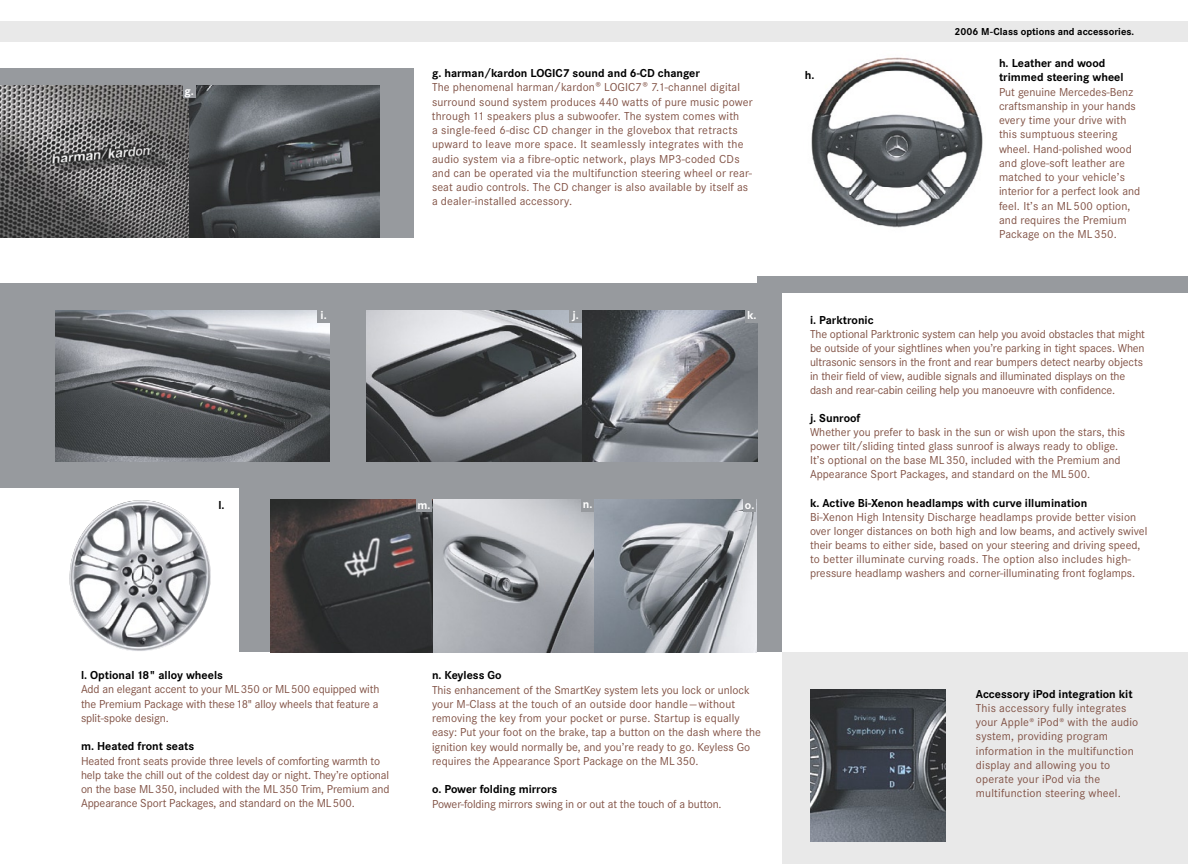
<style>
.page{position:relative;width:1188px;height:864px;background:#fff}
.page>*{position:absolute;margin:0;border:0;box-sizing:border-box;transform-origin:0 0}
.t1{font:12px/14.2px "Corporate S";color:#815245}
.t2{font:700 12px "Corporate S";color:#fff}
.t3{font:700 12px "Corporate S";color:#000}
.t4{font:700 10.5px "Corporate S";color:#000}
.s1{font-weight:700;color:#000}
.s2{font-size:10.5px}
</style>
<div class="page">
<div style="left:0;top:68px;width:413px;height:169px;background:#979a9e"></div>
<div style="left:0;top:283px;width:782px;height:204px;background:#979a9e"></div>
<div style="left:239px;top:479px;width:543px;height:173px;background:#979a9e"></div>
<img style="left:811px;top:57px;width:172px;height:171px">
<div style="left:757px;top:276px;width:431px;height:17px;background:#979a9e"></div>
<img style="left:0;top:85px;width:379px;height:152px">
<img style="left:270px;top:500px;width:486px;height:152px">
<div style="left:743px;top:499px;width:13px;height:13px;background:#979a9e"></div>
<div style="left:416px;top:499px;width:16px;height:13px;background:#979a9e"></div>
<div style="left:581px;top:500px;width:13px;height:12px;background:#979a9e"></div>
<div style="left:0;top:21px;width:1188px;height:21px;background:#e9e9e9"></div>
<div style="left:183px;top:85px;width:12px;height:13px;background:#979a9e"></div>
<div style="left:782px;top:652px;width:406px;height:212px;background:#e9e9e9"></div>
<img style="left:69px;top:500px;width:142px;height:151px">
<img style="left:366px;top:310px;width:392px;height:152px">
<img style="left:55px;top:310px;width:275px;height:152px">
<div style="left:317px;top:310px;width:13px;height:13px;background:#979a9e"></div>
<div style="left:569px;top:310px;width:13px;height:13px;background:#979a9e"></div>
<div style="left:746px;top:310px;width:12px;height:13px;background:#979a9e"></div>
<img style="left:810px;top:690px;width:136px;height:151px">
<p class="t2" style="left:184px;top:84px;width:11px">g.</p>
<p class="t3" style="left:218px;top:498px;width:8px">l.</p>
<p class="t1" style="left:432px;top:66px;width:322px"><span class="s1">g. harman/kardon LOGIC7 sound and 6-CD changer<br></span>The phenomenal harman/kardon® LOGIC7® 7.1-channel digital surround sound system produces 440 watts of pure music power through 11 speakers plus a subwoofer. The system comes with<br>a single-feed 6-disc CD changer in the glovebox that retracts upward to leave more space. It seamlessly integrates with the audio system via a fibre-optic network, plays MP3-coded CDs and can be operated via the multifunction steering wheel or rear&shy;seat audio controls. The CD changer is also available by itself as a dealer-installed accessory.</p>
<p class="t2" style="left:321px;top:308px;width:8px">i.</p>
<p class="t2" style="left:572px;top:308px;width:8px">j.</p>
<p class="t2" style="left:747px;top:308px;width:11px">k.</p>
<p class="t2" style="left:418px;top:498px;width:15px">m.</p>
<p class="t2" style="left:583px;top:497px;width:11px">n.</p>
<p class="t2" style="left:745px;top:498px;width:11px">o.</p>
<p class="t1" style="left:81px;top:668px;width:300px"><span class="s1">l. Optional 18" alloy wheels<br></span>Add an elegant accent to your ML 350 or ML 500 equipped with the Premium Package with these18" alloy wheels that feature a split-spoke design.</p>
<p class="t1" style="left:81px;top:739px;width:310px"><span class="s1">m. Heated front seats<br></span>Heated front seats provide three levels of comforting warmth to help take the chill out of the coldest day or night. They’re optional on the base ML 350, included with the ML 350 Trim, Premium and Appearance Sport Packages, and standard on the ML 500.</p>
<p class="t1" style="left:432px;top:668px;width:331px"><span class="s1">n. Keyless Go<br></span>This enhancement of the SmartKey system lets you lock or unlock your M-Class at the touch of an outside door handle — without removing the key from your pocket or purse. Startup is equally easy: Put your foot on the brake, tap a button on the dash where the ignition key would normally be, and you’re ready to go. Keyless Go requires the Appearance Sport Package on the ML 350.</p>
<p class="t1" style="left:432px;top:782px;width:291px"><span class="s1">o. Power folding mirrors<br></span>Power-folding mirrors swing in or out at the touch of a button.</p>
<p class="t3" style="left:805px;top:68px;width:11px">h.</p>
<p class="t4" style="left:955px;top:26px;width:181px">2006 M-Class options and accessories.</p>
<p class="t1" style="left:999px;top:56px;width:143px"><span class="s1">h. Leather and wood trimmed steering wheel<br></span>Put genuine Mercedes-Benz craftsmanship in your hands every time your drive with this sumptuous steering wheel. Hand-polished wood and glove-soft leather are matched to your vehicle’s interior for a perfect look and feel. It’s an ML 500 option, and requires the Premium<br>Package on the ML 350.</p>
<p class="t1" style="left:810px;top:313px;width:337px"><span class="s1">i. Parktronic<br></span>The optional Parktronic system can help you avoid obstacles that might be outside of your sightlines when you’re parking in tight spaces. When ultrasonic sensors in the front and rear bumpers detect nearby objects in their field of view, audible signals and illuminated displays on the dash and rear-cabin ceiling help you manoeuvre with confidence.</p>
<p class="t1" style="left:810px;top:411px;width:317px"><span class="s1">j. Sunroof<br></span>Whether you prefer to bask in the sun or wish upon the stars, this power tilt/sliding tinted glass sunroof is always ready to oblige.<br>It’s optional on the base ML 350, included with the Premium and Appearance Sport Packages, and standard on the ML 500.</p>
<p class="t1" style="left:810px;top:496px;width:339px"><span class="s1">k. Active Bi-Xenon headlamps with curve illumination<br></span>Bi-Xenon High Intensity Discharge headlamps provide better vision over longer distances on both high and low beams, and actively swivel their beams to either side, based on your steering and driving speed, to better illuminate curving roads. The option also includes high&shy;pressure headlamp washers and corner-illuminating front foglamps.</p>
<p class="t1" style="left:976px;top:687px;width:164px"><span class="s1">Accessory iPod integration kit<br></span>This accessory fully integrates your Apple<span class="s2">®</span> iPod<span class="s2">®</span> with the audio system, providing program information in the multifunction display and allowing you to operate your iPod via the multifunction steering wheel.</p>
</div>
